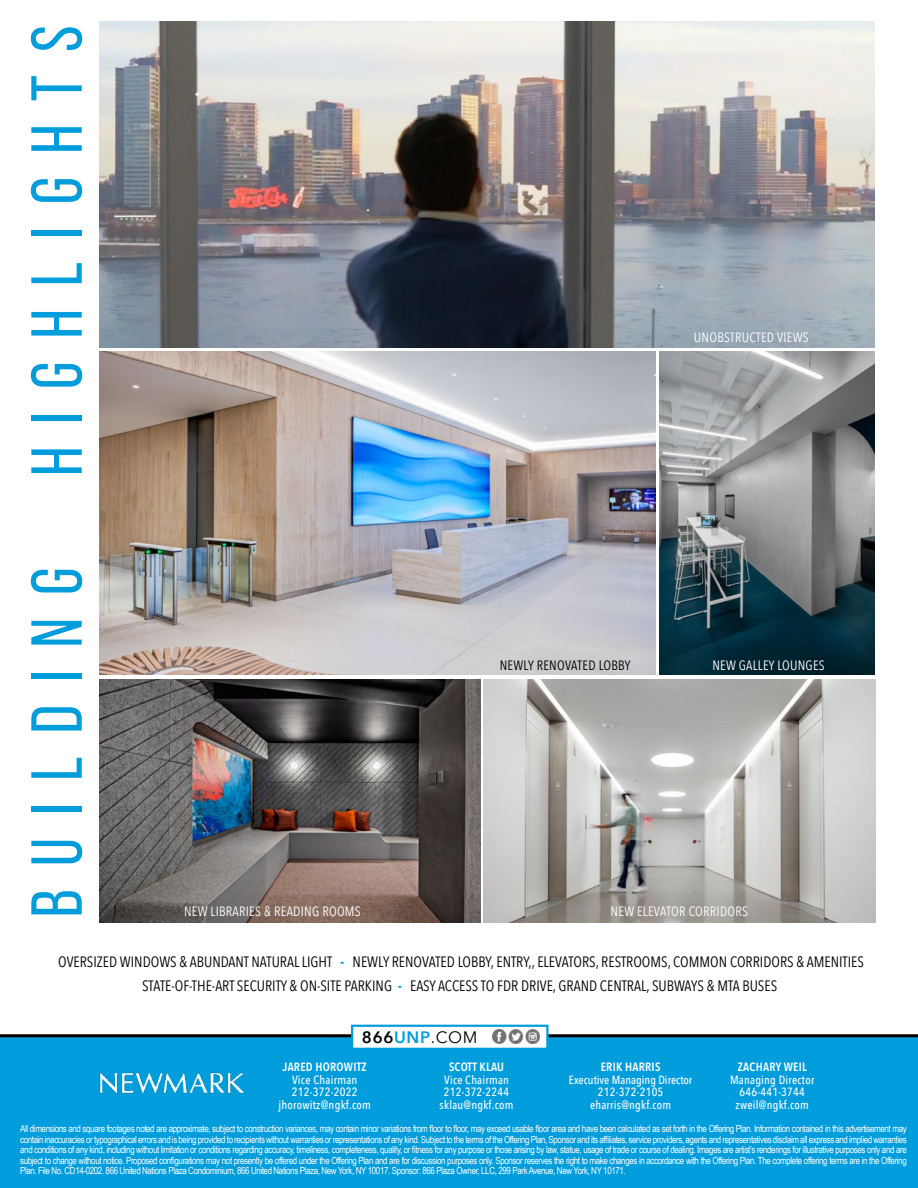
<style>
.page{position:relative;width:918px;height:1188px;background:#fff}
.page>*{position:absolute;margin:0;border:0;box-sizing:border-box;transform-origin:0 0}
.t1{font:72px "Bebas Neue";letter-spacing:.32em;color:#009ddc}
.t2{font:16.5px "Avenir Next";color:#000}
.t3{font:15px/24px "Avenir Next Condensed";color:#000;text-align:center}
.t4{font:13.5px "Avenir Next Condensed";letter-spacing:.02em;color:#fff}
.t5{font:13.5px "Avenir Next Condensed";letter-spacing:.02em;color:#000}
.t6{font:600 12px "Avenir Next Condensed";letter-spacing:.02em;color:#fff}
.t7{font:500 12px/12.6px "Avenir Next Condensed";letter-spacing:.02em;color:#fff;text-align:center}
.t8{font:500 11.85px/12.6px "Avenir Next Condensed";letter-spacing:.02em;color:#fff;text-align:center}
.t9{font:500 11.85px/12.6px "Avenir Next Condensed";color:#fff;text-align:center}
.t10{font:9.75px/10.5px "Arial Narrow";letter-spacing:-.04em;color:#fff;text-align:justify}
.s1{font-weight:700;color:#009ddc}
.s2{font-weight:600}
.s3{font-weight:600;color:#009ddc}
</style>
<div class="page">
<img style="left:99px;top:679px;width:382px;height:243px">
<img style="left:484px;top:679px;width:391px;height:243px">
<img style="left:99px;top:351px;width:556px;height:324px">
<img style="left:659px;top:351px;width:215px;height:324px">
<img style="left:99px;top:22px;width:775px;height:326px">
<div style="left:0;top:1034px;width:918px;height:154px;background:#009ddc"></div>
<div style="left:351px;top:1025px;width:198px;height:25px;background:#fff;border:2px solid #009ddc"></div>
<img style="left:492px;top:1029px;width:48px;height:15px">
<img style="left:100px;top:1073px;width:144px;height:21px">
<h1 class="t1" style="left:18px;top:476px;width:452px;rotate:-90deg">HIGHLIGHTS</h1>
<h1 class="t1" style="left:18px;top:917px;width:351px;rotate:-90deg">BUILDING</h1>
<h3 class="t4" style="left:694px;top:326px;width:116px">UNOBSTRUCTED VIEWS</h3>
<h3 class="t5" style="left:500px;top:654px;width:132px">NEWLY RENOVATED LOBBY</h3>
<h3 class="t4" style="left:712px;top:654px;width:114px">NEW GALLEY LOUNGES</h3>
<h3 class="t4" style="left:184px;top:900px;width:178px">NEW LIBRARIES &amp; READING ROOMS</h3>
<h3 class="t4" style="left:611px;top:900px;width:139px">NEW ELEVATOR CORRIDORS</h3>
<p class="t3" style="left:58px;top:949px;width:807px">OVERSIZED WINDOWS &amp; ABUNDANT NATURAL LIGHT <span class="s1">-</span> NEWLY RENOVATED LOBBY, ENTRY,, ELEVATORS, RESTROOMS, COMMON CORRIDORS &amp; AMENITIES<br>STATE-OF-THE-ART SECURITY &amp; ON-SITE PARKING <span class="s1">-</span> EASY ACCESS TO FDR DRIVE, GRAND CENTRAL, SUBWAYS &amp; MTA BUSES</p>
<h2 class="t2" style="left:362px;top:1024px;width:117px"><span class="s2">866</span><span class="s3">UNP</span>.COM</h2>
<p class="t6" style="left:283px;top:1056px;width:86px">JARED HOROWITZ</p>
<p class="t7" style="left:278px;top:1073px;width:94px">Vice Chairman<br>212-372-2022 jhorowitz@ngkf.com</p>
<p class="t6" style="left:449px;top:1056px;width:57px">SCOTT KLAU</p>
<p class="t8" style="left:440px;top:1073px;width:75px">Vice Chairman<br>212-372-2244 sklau@ngkf.com</p>
<p class="t6" style="left:601px;top:1056px;width:61px">ERIK HARRIS</p>
<p class="t9" style="left:569px;top:1073px;width:125px">Executive Managing Director<br>212-372-2105 eharris@ngkf.com</p>
<p class="t6" style="left:738px;top:1056px;width:70px">ZACHARY WEIL</p>
<p class="t8" style="left:730px;top:1073px;width:86px">Managing Director<br>646-441-3744 zweil@ngkf.com</p>
<p class="t10" style="left:20px;top:1123px;width:888px">All dimensions and square footages noted are approximate, subject to construction variances, may contain minor variations from floor to floor, may exceed usable floor area and have been calculated as set forth in the Offering Plan. Information contained in this advertisement may contain inaccuracies or typographical errors and is being provided to recipients without warranties or representations of any kind. Subject to the terms of the Offering Plan, Sponsor and its affiliates, service providers, agents and representatives disclaim all express and implied warranties and conditions of any kind, including without limitation or conditions regarding accuracy, timeliness, completeness, quality, or fitness for any purpose or those arising by law, statue, usage of trade or course of dealing. Images are artist’s renderings for illustrative purposes only and are subject to change without notice. Proposed configurations may not presently be offered under the Offering Plan and are for discussion purposes only. Sponsor reserves the right to make changes in accordance with the Offering Plan. The complete offering terms are in the Offering Plan. File No. CD14-0202. 866 United Nations Plaza Condominium, 866 United Nations Plaza, New York, NY 10017. Sponsor: 866 Plaza Owner, LLC, 299 Park Avenue, New York, NY 10171.</p>
</div>
